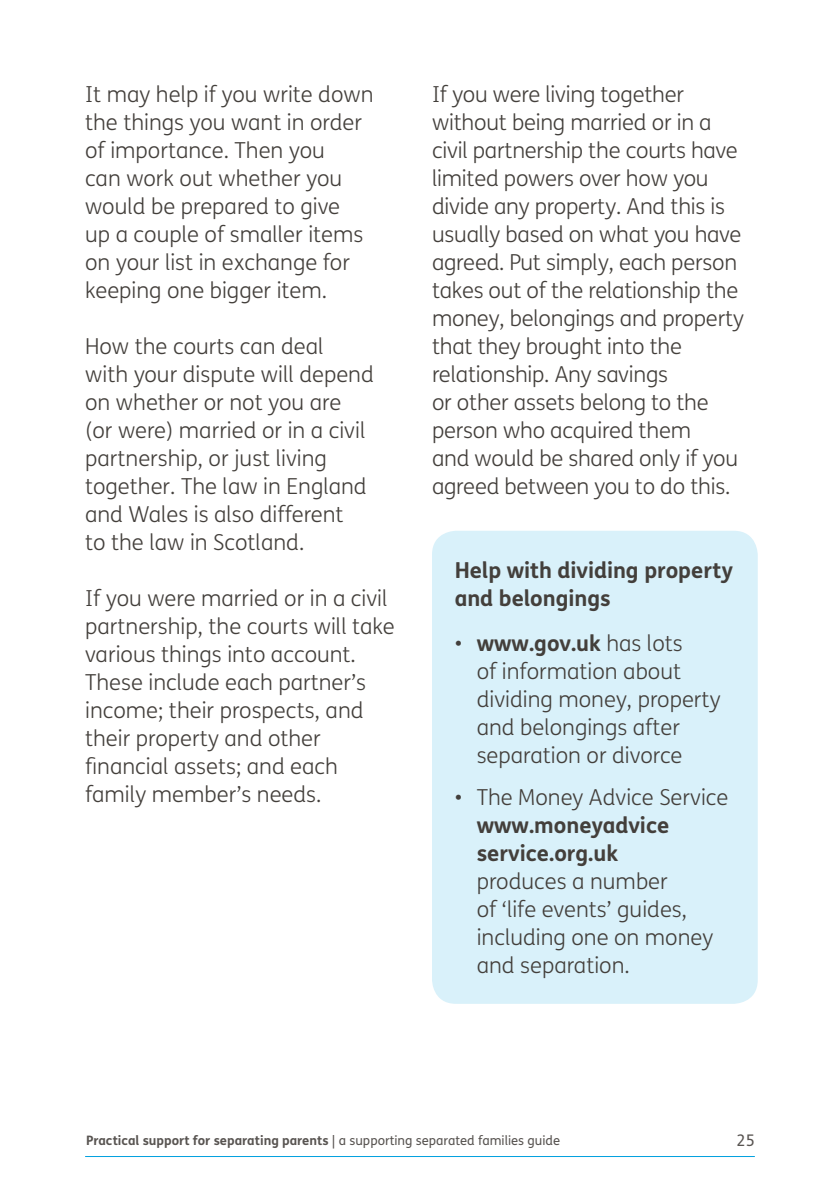
<style>
.page{position:relative;width:840px;height:1191px;background:#fff}
.page>*{position:absolute;margin:0;border:0;box-sizing:border-box;transform-origin:0 0}
.t1{font:300 22px/28px "FS Me";color:#433f3b}
.Subheading{font:700 22px/28px "FS Me";color:#433f3b}
.t2{font:16px "FS Me";color:#585451}
.t3{font:700 13px "FS Me";color:#585451}
.s1{font-weight:700}
.s2{font-weight:400}
</style>
<div class="page">
<hr style="left:85px;top:1156px;width:669px;height:1px;background:#00a1df">
<div style="left:432px;top:531px;width:325px;height:472px;background:#d9f1fa;border-radius:24px"></div>
<p class="t1" style="left:85px;top:79px;width:290px">It may help if you write down the things you want in order of importance. Then you<br>can work out whether you would be prepared to give<br>up a couple of smaller items on your list in exchange for keeping one bigger item.</p>
<p class="t1" style="left:85px;top:331px;width:290px">How the courts can deal<br>with your dispute will depend on whether or not you are (or were) married or in a civil partnership, or just living together. The law in England and Wales is also different<br>to the law in Scotland.</p>
<p class="t1" style="left:85px;top:583px;width:311px">If you were married or in a civil partnership, the courts will take various things into account.<br>These include each partner’s income; their prospects, and their property and other financial assets; and each family member’s needs.</p>
<p class="t1" style="left:432px;top:79px;width:313px">If you were living together without being married or in a civil partnership the courts have limited powers over how you divide any property. And this is usually based on what you have agreed. Put simply, each person takes out of the relationship the money, belongings and property that they brought into the relationship. Any savings<br>or other assets belong to the person who acquired them<br>and would be shared only if you agreed between you to do this.</p>
<p class="Subheading" style="left:454px;top:555px;width:280px">Help with dividing property and belongings</p>
<p class="t1" style="left:476px;top:628px;width:245px;text-indent:-22px">• <span class="s1">www.gov.uk</span> has lots<br>of information about dividing money, property and belongings after separation or divorce</p>
<p class="t1" style="left:476px;top:783px;width:253px;text-indent:-22px">• The Money Advice Service <span class="s1">www.moneyadvice service.org.uk<br></span>produces a number<br>of ‘life events’ guides, including one on money and separation.</p>
<p class="t3" style="left:86px;top:1130px;width:475px">Practical support for separating parents <span class="s2">| a supporting separated families guide</span></p>
<p class="t2" style="left:736px;top:1129px;width:20px">25</p>
</div>
